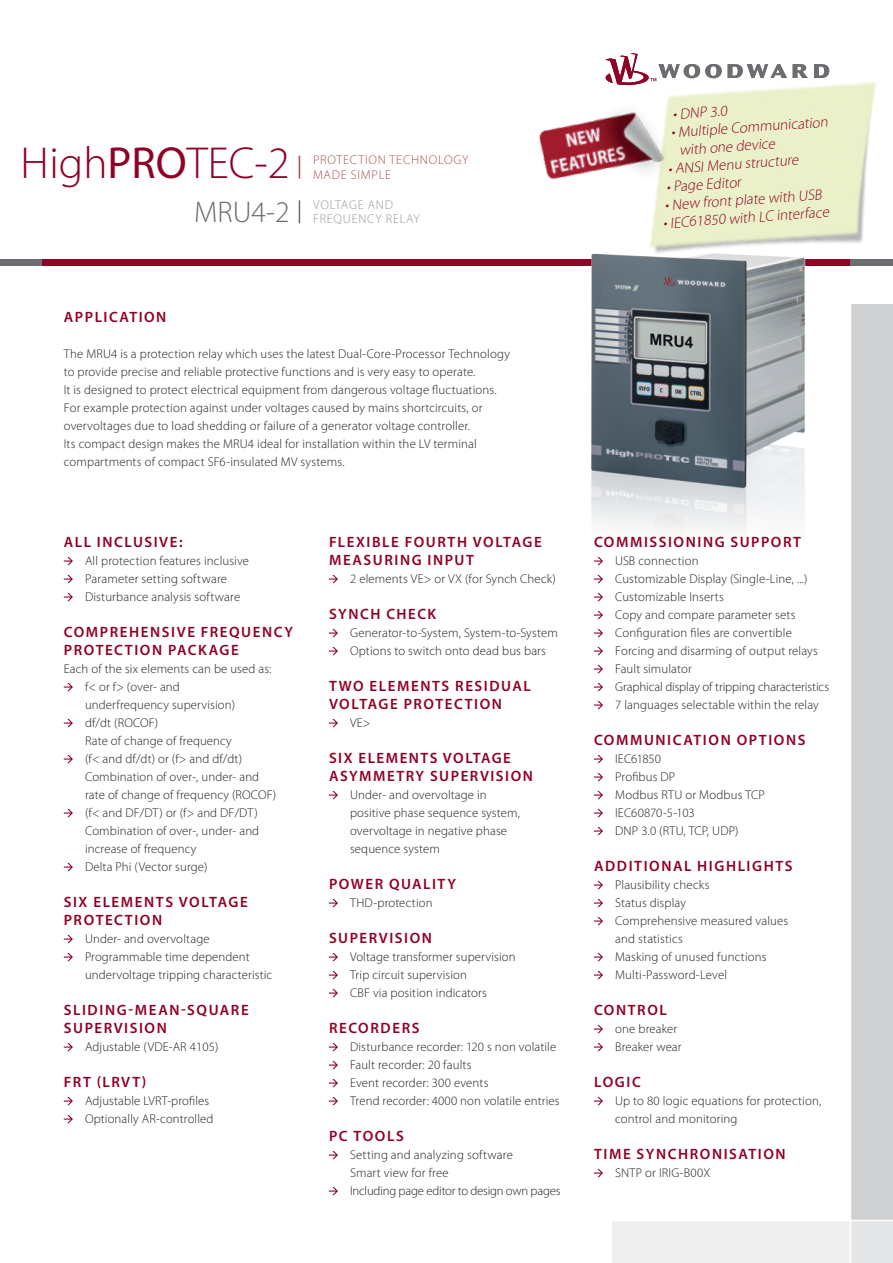
<style>
.page{position:relative;width:893px;height:1263px;background:#fff}
.page>*{position:absolute;margin:0;border:0;box-sizing:border-box;transform-origin:0 0}
.t1{font:300 45px "Myriad Pro";color:#900126}
.t2{font:300 30px "Myriad Pro";color:#6c6d70}
.t3{font:600 15px/18px "Myriad Pro";letter-spacing:.105em;color:#900126}
.t4{font:italic 300 15px/18px "Myriad Pro";color:#900126}
.t5{font:300 12.75px/18px "Myriad Pro";letter-spacing:.01em;color:#231f20}
.t6{font:300 12.75px "Myriad Pro";letter-spacing:-.01em;color:#231f20}
.t7{font:300 12.75px/14.2px "Myriad Pro";letter-spacing:.06em;color:#ae4e51}
.t8{font:300 12.75px/14.2px "Myriad Pro";letter-spacing:.06em;color:#95979a}
.s1{font-weight:400}
</style>
<div class="page">
<svg style="left:299px;top:156px;width:1px;height:23px"></svg>
<div style="left:0;top:259px;width:43px;height:7px;background:#6c6d70"></div>
<div style="left:43px;top:259px;width:807px;height:7px;background:#900126"></div>
<svg style="left:299px;top:200px;width:1px;height:23px"></svg>
<div style="left:612px;top:1220px;width:238px;height:43px;background:#eeeeef"></div>
<div style="left:850px;top:1220px;width:43px;height:43px;background:#e5e6e8"></div>
<div style="left:850px;top:304px;width:43px;height:916px;background:#cfd0d2"></div>
<hr style="left:850px;top:286px;width:1px;height:977px;background:#fff">
<hr style="left:595px;top:1220px;width:298px;height:1px;background:#fff">
<img style="left:591px;top:314px;width:214px;height:218px">
<img style="left:591px;top:53px;width:302px;height:261px">
<img style="left:539px;top:75px;width:143px;height:140px">
<svg style="left:64px;top:557px;width:9px;height:8px"></svg>
<svg style="left:64px;top:575px;width:9px;height:8px"></svg>
<svg style="left:64px;top:593px;width:9px;height:8px"></svg>
<svg style="left:64px;top:683px;width:9px;height:8px"></svg>
<svg style="left:64px;top:719px;width:9px;height:8px"></svg>
<svg style="left:64px;top:755px;width:9px;height:8px"></svg>
<svg style="left:64px;top:809px;width:9px;height:8px"></svg>
<svg style="left:64px;top:863px;width:9px;height:8px"></svg>
<svg style="left:64px;top:935px;width:9px;height:8px"></svg>
<svg style="left:64px;top:953px;width:9px;height:8px"></svg>
<svg style="left:64px;top:1043px;width:9px;height:8px"></svg>
<svg style="left:64px;top:1097px;width:9px;height:8px"></svg>
<svg style="left:64px;top:1115px;width:9px;height:8px"></svg>
<svg style="left:329px;top:575px;width:9px;height:8px"></svg>
<svg style="left:329px;top:629px;width:9px;height:8px"></svg>
<svg style="left:329px;top:647px;width:9px;height:8px"></svg>
<svg style="left:329px;top:719px;width:9px;height:8px"></svg>
<svg style="left:329px;top:791px;width:9px;height:8px"></svg>
<svg style="left:329px;top:899px;width:9px;height:8px"></svg>
<svg style="left:329px;top:953px;width:9px;height:8px"></svg>
<svg style="left:329px;top:971px;width:9px;height:8px"></svg>
<svg style="left:329px;top:989px;width:9px;height:8px"></svg>
<svg style="left:329px;top:1043px;width:9px;height:8px"></svg>
<svg style="left:329px;top:1061px;width:9px;height:8px"></svg>
<svg style="left:329px;top:1079px;width:9px;height:8px"></svg>
<svg style="left:329px;top:1097px;width:9px;height:8px"></svg>
<svg style="left:329px;top:1151px;width:9px;height:8px"></svg>
<svg style="left:329px;top:1187px;width:9px;height:8px"></svg>
<svg style="left:594px;top:557px;width:9px;height:8px"></svg>
<svg style="left:594px;top:575px;width:9px;height:8px"></svg>
<svg style="left:594px;top:593px;width:9px;height:8px"></svg>
<svg style="left:594px;top:611px;width:9px;height:8px"></svg>
<svg style="left:594px;top:629px;width:9px;height:8px"></svg>
<svg style="left:594px;top:647px;width:9px;height:8px"></svg>
<svg style="left:594px;top:665px;width:9px;height:8px"></svg>
<svg style="left:594px;top:683px;width:9px;height:8px"></svg>
<svg style="left:594px;top:701px;width:9px;height:8px"></svg>
<svg style="left:594px;top:755px;width:9px;height:8px"></svg>
<svg style="left:594px;top:773px;width:9px;height:8px"></svg>
<svg style="left:594px;top:791px;width:9px;height:8px"></svg>
<svg style="left:594px;top:809px;width:9px;height:8px"></svg>
<svg style="left:594px;top:827px;width:9px;height:8px"></svg>
<svg style="left:594px;top:881px;width:9px;height:8px"></svg>
<svg style="left:594px;top:899px;width:9px;height:8px"></svg>
<svg style="left:594px;top:917px;width:9px;height:8px"></svg>
<svg style="left:594px;top:953px;width:9px;height:8px"></svg>
<svg style="left:594px;top:971px;width:9px;height:8px"></svg>
<svg style="left:594px;top:1025px;width:9px;height:8px"></svg>
<svg style="left:594px;top:1043px;width:9px;height:8px"></svg>
<svg style="left:594px;top:1097px;width:9px;height:8px"></svg>
<svg style="left:594px;top:1169px;width:9px;height:8px"></svg>
<h1 class="t1" style="left:21px;top:139px;width:271px">High<span class="s1">PRO</span>TEC-2</h1>
<h2 class="t2" style="left:194px;top:195px;width:97px">MRU4-2</h2>
<p class="t7" style="left:313px;top:153px;width:157px">Protecti on tec hn ology made</p>
<p class="t7" style="left:351px;top:167px;width:8px">simple</p>
<p class="t8" style="left:313px;top:198px;width:64px">Voltage and<br>Frequenc</p>
<p class="t8" style="left:375px;top:212px;width:19px">y RelaY</p>
<p class="t3" style="left:64px;top:308px;width:104px">APPLICATION</p>
<p class="t5" style="left:64px;top:345px;width:448px">The MRU4 is a protection relay which uses the latest Dual-Core-Processor Technology to provide precise and reliable protective functions and is very easy to operate.<br>It is designed to protect electrical equipment from dangerous voltage fluctuations.<br>For example protection against under voltages caused by mains shortcircuits, or overvoltages due to load shedding or failure of a generator voltage controller.<br>Its compact design makes the MRU4 ideal for installation within the LV terminal compartments of compact SF6-insulated MV systems.</p>
<p class="t3" style="left:64px;top:533px;width:120px">ALL INCLUSIVE:</p>
<p class="t5" style="left:85px;top:552px;width:166px">All protection features inclusive<br>Parameter setting software<br>Disturbance analysis software</p>
<p class="t3" style="left:64px;top:623px;width:231px">COMPREHENSIVE FREQUENCY<br>PROTECTION PACKAGE</p>
<p class="t5" style="left:85px;top:660px;width:193px;text-indent:-21px">Each of the six elements can be used as: f&lt; or f&gt; (over- and<br>underfrequency supervision)<br>df/dt (ROCOF)<br>Rate of change of frequency<br>(f&lt; and df/dt) or (f&gt; and df/dt)<br>Combination of over-, under- and rate of change of frequency (ROCOF) (f&lt; and DF/DT) or (f&gt; and DF/DT)<br>Combination of over-, under- and increase of frequency<br>Delta Phi (Vector surge)</p>
<p class="t3" style="left:64px;top:893px;width:185px">SIX ELEMENTS VOLTAGE<br>PROTECTION</p>
<p class="t5" style="left:85px;top:930px;width:189px">Under- and overvoltage<br>Programmable time dependent undervoltage tripping characteristic</p>
<p class="t3" style="left:64px;top:1001px;width:186px">SLIDING-MEAN-SQUARE<br>SUPERVISION</p>
<p class="t5" style="left:85px;top:1038px;width:135px">Adjustable (VDE-AR 4105)</p>
<p class="t3" style="left:64px;top:1073px;width:10px">FRT</p>
<p class="t3" style="left:97px;top:1073px;width:16px">(LRVT</p>
<p class="t3" style="left:142px;top:1073px;width:6px">)</p>
<p class="t5" style="left:73px;top:1092px;width:142px;text-indent:12px">Adjustable LVRT-profiles<br>Optionally AR-controlled</p>
<p class="t3" style="left:329px;top:533px;width:214px">FLEXIBLE FOURTH VOLTAGE<br>MEASURING INPUT</p>
<p class="t5" style="left:350px;top:570px;width:207px">2 elements VE&gt; or VX (for Synch Check)</p>
<p class="t3" style="left:329px;top:605px;width:109px">SYNCH CHECK</p>
<p class="t5" style="left:338px;top:624px;width:221px">G enerator-to-System, System-to-System<br>Options to switch onto dead bus bars</p>
<p class="t3" style="left:329px;top:677px;width:203px">TWO ELEMENTS RESIDUAL<br>VOLTAGE PROTECTION</p>
<p class="t5" style="left:350px;top:714px;width:22px">VE&gt;</p>
<p class="t3" style="left:329px;top:749px;width:205px">SIX ELEMENTS VOLTAGE<br>ASYMMETRY SUPERVISION</p>
<p class="t5" style="left:350px;top:786px;width:171px">Under- and overvoltage in positive phase sequence system, overvoltage in negative phase sequence system</p>
<p class="t3" style="left:329px;top:875px;width:129px">POWER QUALITY</p>
<p class="t5" style="left:338px;top:894px;width:10px">TH</p>
<p class="t5" style="left:365px;top:894px;width:70px">D-protection</p>
<p class="t3" style="left:329px;top:929px;width:105px">SUPERVISION</p>
<p class="t5" style="left:350px;top:948px;width:167px">Voltage transformer supervision<br>Trip circuit supervision<br>CBF via position indicators</p>
<p class="t3" style="left:329px;top:1019px;width:92px">RECORDERS</p>
<p class="t5" style="left:350px;top:1038px;width:208px">Disturbance recorder: 120 s non volatile</p>
<p class="t5" style="left:350px;top:1056px;width:123px">Fault recorder: 20 faults</p>
<p class="t5" style="left:350px;top:1074px;width:140px">Event recorder: 300 events</p>
<p class="t5" style="left:338px;top:1092px;width:223px">Trend recorder: 4000 non volatile entries</p>
<p class="t3" style="left:329px;top:1127px;width:76px">PC TOOLS</p>
<p class="t5" style="left:350px;top:1146px;width:212px">Setting and analyzing software<br>Smart view for free<br>Including page editor to design own pages</p>
<p class="t4" style="left:672px;top:106px;width:56px;rotate:-4deg">• DNP 3.0</p>
<p class="t4" style="left:678px;top:123px;width:152px;text-indent:-7px;rotate:-4deg">• Multiple Communication with one device</p>
<p class="t4" style="left:667px;top:160px;width:132px;rotate:-4deg">• ANSI Menu structure</p>
<p class="t4" style="left:666px;top:178px;width:79px;rotate:-4deg">• Page Editor</p>
<p class="t4" style="left:664px;top:196px;width:159px;rotate:-4deg">• New front plate with USB</p>
<p class="t4" style="left:663px;top:215px;width:168px;rotate:-4deg">• IEC61850 with LC interface</p>
<p class="t3" style="left:594px;top:533px;width:209px">COMMISSIONING SUPPORT</p>
<p class="t5" style="left:615px;top:552px;width:85px">USB connection</p>
<p class="t5" style="left:615px;top:570px;width:194px">Customizable Display (Single-Line, ...)</p>
<p class="t5" style="left:615px;top:588px;width:110px">Customizable Inserts</p>
<p class="t5" style="left:615px;top:606px;width:182px">Copy and compare parameter sets</p>
<p class="t5" style="left:615px;top:624px;width:178px">Configuration files are convertible</p>
<p class="t5" style="left:615px;top:642px;width:204px">Forcing and disarming of output relays</p>
<p class="t5" style="left:615px;top:660px;width:78px">Fault simulator</p>
<p class="t6" style="left:603px;top:680px;width:227px">Graphical display of tripping characteristics</p>
<p class="t5" style="left:615px;top:696px;width:205px">7 languages selectable within the relay</p>
<p class="t3" style="left:594px;top:731px;width:213px">COMMUNICATION OPTIONS</p>
<p class="t5" style="left:615px;top:750px;width:151px">IEC61850<br>Profibus DP<br>Modbus RTU or Modbus TCP<br>IEC60870-5-103<br>DNP 3.0 (RTU, TCP, UDP)</p>
<p class="t3" style="left:594px;top:857px;width:200px">ADDITIONAL HIGHLIGHTS</p>
<p class="t5" style="left:615px;top:876px;width:175px">Plausibility checks<br>Status display<br>Comprehensive measured values and statistics<br>Masking of unused functions<br>Multi-Password-Level</p>
<p class="t3" style="left:594px;top:1001px;width:74px">CONTROL</p>
<p class="t5" style="left:615px;top:1020px;width:68px">one breaker<br>Breaker wear</p>
<p class="t3" style="left:594px;top:1073px;width:48px">LOGIC</p>
<p class="t5" style="left:615px;top:1092px;width:208px">Up to 80 logic equations for protection, control and monitoring</p>
<p class="t3" style="left:594px;top:1145px;width:193px">TIME SYNCHRONISATION</p>
<p class="t5" style="left:615px;top:1164px;width:97px">SNTP or IRIG-B00X</p>
</div>
